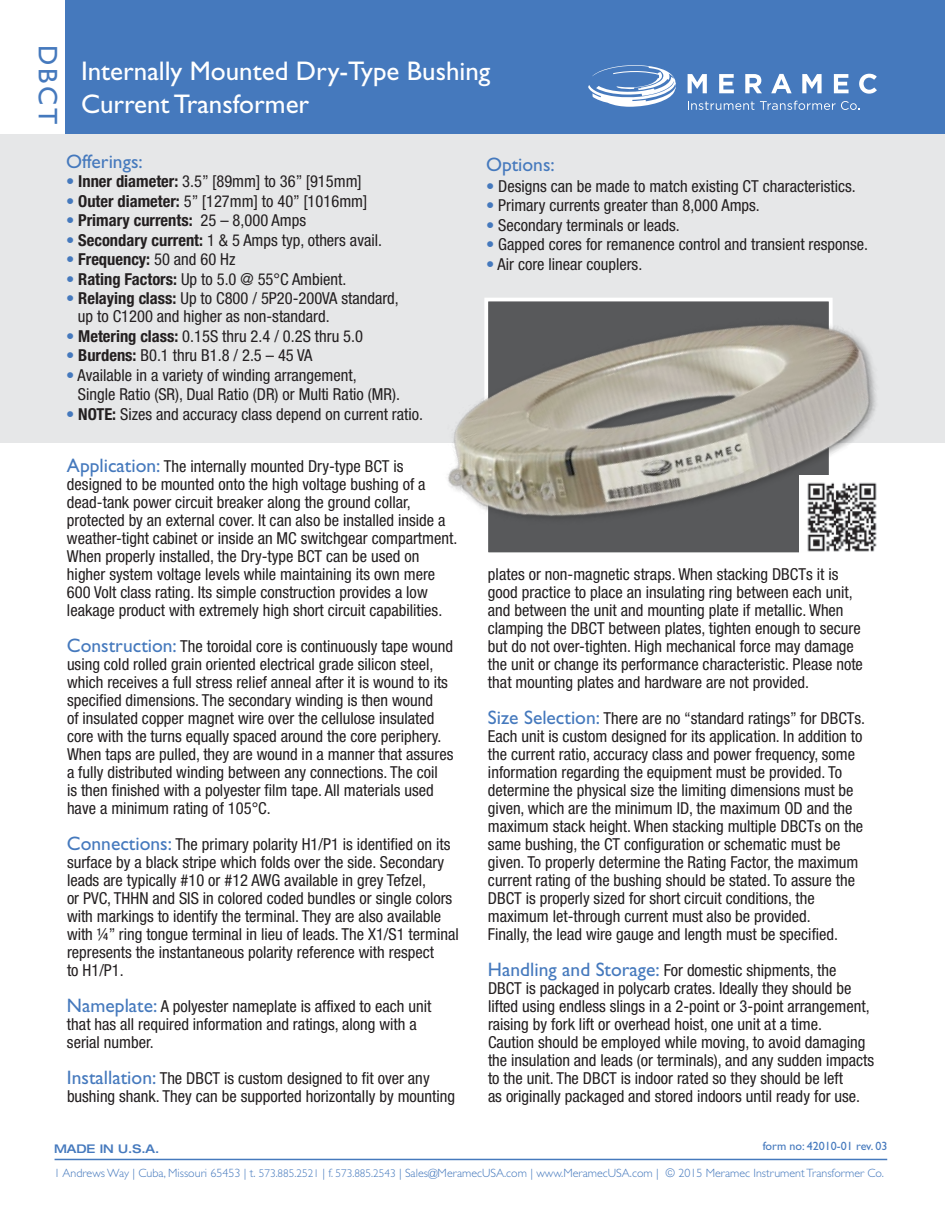
<style>
.page{position:relative;width:945px;height:1215px;background:#fff}
.page>*{position:absolute;margin:0;border:0;box-sizing:border-box;transform-origin:0 0}
.t1{font:27px/32.4px "Gill Sans";color:#fff}
.t2{font:27px "Gill Sans";color:#4579bd}
.t3{font:19.5px "Gill Sans";color:#4579bd}
.t4{font:condensed 16.5px/18px "Helvetica Neue";color:#231f20}
.t5{font:700 condensed 16.5px "Helvetica Neue";color:#231f20}
.t6{font:300 12px "Gill Sans";color:#4579bd}
.t7{font:12px "Gill Sans";color:#4579bd}
.t8{font:500 expanded 12px "Helvetica Neue";color:#4579bd}
.s1{color:#4579bd}
.s2{font-weight:700}
.s3{font-weight:400;color:#4579bd}
.s4{font-weight:400}
.s5{font-family:"Gill Sans";font-stretch:normal;font-size:19.5px;color:#4579bd}
.s6{font-size:11.25px}
</style>
<div class="page">
<div style="left:0;top:134px;width:945px;height:308px;background:#e6e7e8"></div>
<div style="left:66px;top:0;width:879px;height:134px;background:#4579bd"></div>
<img style="left:341px;top:108px;width:604px;height:445px">
<hr style="left:55px;top:1159px;width:832px;height:1px;background:#4579bd">
<svg style="left:688px;top:74px;width:19px;height:19px"></svg>
<svg style="left:719px;top:74px;width:15px;height:19px"></svg>
<svg style="left:745px;top:74px;width:17px;height:19px"></svg>
<svg style="left:771px;top:74px;width:21px;height:19px"></svg>
<svg style="left:802px;top:74px;width:20px;height:19px"></svg>
<svg style="left:834px;top:74px;width:15px;height:19px"></svg>
<svg style="left:859px;top:74px;width:18px;height:20px"></svg>
<svg style="left:688px;top:101px;width:171px;height:9px"></svg>
<svg style="left:588px;top:65px;width:88px;height:42px"></svg>
<img style="left:800px;top:475px;width:85px;height:78px">
<h1 class="t2" style="left:63px;top:45px;width:80px;rotate:90deg">DBCT</h1>
<h1 class="t1" style="left:81px;top:55px;width:411px">Internally Mounted Dry-Type Bushing<br>Current Transformer</h1>
<p class="t3" style="left:66px;top:150px;width:78px">Offerings:</p>
<p class="t4" style="left:66px;top:172px;width:297px"><span class="s1">•</span> <span class="s2">Inner diameter:</span> 3.5” [89mm] to 36” [915mm]</p>
<p class="t4" style="left:66px;top:192px;width:303px"><span class="s1">•</span> <span class="s2">Outer diameter:</span> 5” [127mm] to 40” [1016mm]</p>
<p class="t5" style="left:66px;top:210px;width:242px"><span class="s3">•</span> Primary currents: <span class="s4">25 – 8,000 Amps</span></p>
<p class="t4" style="left:66px;top:231px;width:318px"><span class="s1">•</span> <span class="s2">Secondary current:</span> 1 &amp; 5 Amps typ, others avail.</p>
<p class="t5" style="left:66px;top:249px;width:171px"><span class="s3">•</span> Frequency: <span class="s4">50 and 60 Hz</span></p>
<p class="t4" style="left:66px;top:270px;width:282px"><span class="s1">•</span> <span class="s2">Rating Factors:</span> Up to 5.0 @ 55°C Ambient.</p>
<p class="t4" style="left:78px;top:289px;width:323px;text-indent:-12px"><span class="s1">•</span> <span class="s2">Relaying class:</span> Up to C800 / 5P20-200VA standard, up to C1200 and higher as non-standard.</p>
<p class="t4" style="left:66px;top:327px;width:299px"><span class="s1">•</span> <span class="s2">Metering class:</span> 0.15S thru 2.4 / 0.2S thru 5.0</p>
<p class="t4" style="left:66px;top:346px;width:248px"><span class="s1">•</span> <span class="s2">Burdens:</span> B0.1 thru B1.8 / 2.5 – 45 VA</p>
<p class="t4" style="left:78px;top:365px;width:324px;line-height:19.5px;text-indent:-12px"><span class="s1">•</span> Available in a variety of winding arrangement,<br>Single Ratio (SR), Dual Ratio (DR) or Multi Ratio (MR).</p>
<p class="t4" style="left:66px;top:405px;width:359px"><span class="s1">•</span> <span class="s2">NOTE:</span> Sizes and accuracy class depend on current ratio.</p>
<p class="t3" style="left:486px;top:153px;width:70px">Options:</p>
<p class="t4" style="left:486px;top:177px;width:371px"><span class="s1">•</span> Designs can be made to match existing CT characteristics.</p>
<p class="t4" style="left:486px;top:196px;width:275px"><span class="s1">•</span> Primary currents greater than 8,000 Amps.</p>
<p class="t4" style="left:486px;top:216px;width:195px"><span class="s1">•</span> Secondary terminals or leads.</p>
<p class="t4" style="left:486px;top:235px;width:384px"><span class="s1">•</span> Gapped cores for remanence control and transient response.</p>
<p class="t4" style="left:486px;top:255px;width:158px"><span class="s1">•</span> Air core linear couplers.</p>
<p class="t4" style="left:67px;top:457px;width:392px"><span class="s5">Application:</span> The internally mounted Dry-type BCT is designed to be mounted onto the high voltage bushing of a dead-tank power circuit breaker along the ground collar, protected by an external cover. It can also be installed inside a weather-tight cabinet or inside an MC switchgear compartment.<br>When properly installed, the Dry-type BCT can be used on higher system voltage levels while maintaining its own mere 600 Volt class rating. Its simple construction provides a low leakage product with extremely high short circuit capabilities.</p>
<p class="t4" style="left:67px;top:637px;width:388px"><span class="s5">Construction:</span> The toroidal core is continuously tape wound using cold rolled grain oriented electrical grade silicon steel, which receives a full stress relief anneal after it is wound to its specified dimensions. The secondary winding is then wound<br>of insulated copper magnet wire over the cellulose insulated core with the turns equally spaced around the core periphery.<br>When taps are pulled, they are wound in a manner that assures a fully distributed winding between any connections. The coil<br>is then finished with a polyester film tape. All materials used have a minimum rating of 105°C.</p>
<p class="t4" style="left:67px;top:835px;width:393px"><span class="s5">Connections:</span> The primary polarity H1/P1 is identified on its surface by a black stripe which folds over the side. Secondary leads are typically #10 or #12 AWG available in grey Tefzel,<br>or PVC, THHN and SIS in colored coded bundles or single colors with markings to identify the terminal. They are also available with ¼” ring tongue terminal in lieu of leads. The X1/S1 terminal represents the instantaneous polarity reference with respect<br>to H1/P1.</p>
<p class="t4" style="left:67px;top:997px;width:366px"><span class="s5">Nameplate:</span> A polyester nameplate is affixed to each unit that has all required information and ratings, along with a serial number.</p>
<p class="t4" style="left:67px;top:1069px;width:390px"><span class="s5">Installation:</span> The DBCT is custom designed to fit over any bushing shank. They can be supported horizontally by mounting</p>
<p class="t4" style="left:488px;top:565px;width:376px">plates or non-magnetic straps. When stacking DBCTs it is good practice to place an insulating ring between each unit, and between the unit and mounting plate if metallic. When clamping the DBCT between plates, tighten enough to secure but do not over-tighten. High mechanical force may damage the unit or change its performance characteristic. Please note that mounting plates and hardware are not provided.</p>
<p class="t4" style="left:488px;top:709px;width:379px"><span class="s5">Size Selection:</span> There are no “standard ratings” for DBCTs.<br>Each unit is custom designed for its application. In addition to the current ratio, accuracy class and power frequency, some information regarding the equipment must be provided. To determine the physical size the limiting dimensions must be given, which are the minimum ID, the maximum OD and the maximum stack height. When stacking multiple DBCTs on the same bushing, the CT configuration or schematic must be given. To properly determine the Rating Factor, the maximum current rating of the bushing should be stated. To assure the DBCT is properly sized for short circuit conditions, the maximum let-through current must also be provided.<br>Finally, the lead wire gauge and length must be specified.</p>
<p class="t4" style="left:488px;top:961px;width:388px"><span class="s5">Handling and Storage:</span> For domestic shipments, the DBCT is packaged in polycarb crates. Ideally they should be lifted using endless slings in a 2-point or 3-point arrangement, raising by fork lift or overhead hoist, one unit at a time.<br>Caution should be employed while moving, to avoid damaging the insulation and leads (or terminals), and any sudden impacts to the unit. The DBCT is indoor rated so they should be left<br>as originally packaged and stored indoors until ready for use.</p>
<p class="t8" style="left:54px;top:1141px;width:107px">MADE IN U.S.A.</p>
<p class="t7" style="left:763px;top:1139px;width:126px">form no: 42010-01 rev. 03</p>
<p class="t6" style="left:54px;top:1166px;width:832px">1 Andrews Way | Cuba, Missouri 65453 | t. <span class="s6">573.885.2521</span> | f<span class="s6">. 573.885.2543</span> | Sales@MeramecUSA.com | www.MeramecUSA.com | © 2015 Meramec Instrument Transformer Co.</p>
</div>
